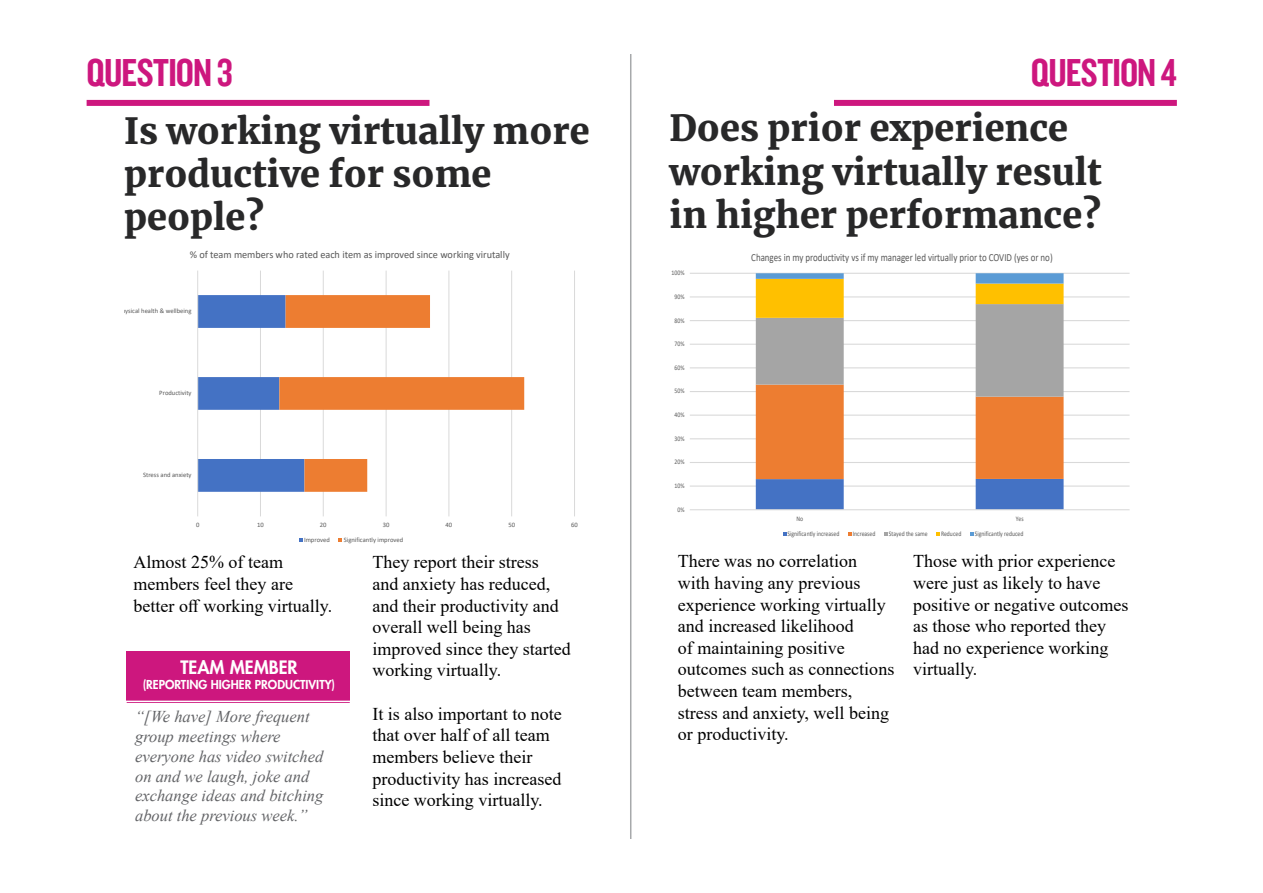
<style>
.page{position:relative;width:1263px;height:893px;background:#fff}
.page>*{position:absolute;margin:0;border:0;box-sizing:border-box;transform-origin:0 0}
.question_header{font:40.5px "Knockout 49 Liteweight";letter-spacing:-.015em;color:#cd177e}
.Tip_header{font:900 36px/43.2px "Merriweather";color:#282829}
.t1{font:18px/21.6px "Times New Roman";color:#000}
.Crosshead_reverse{font:800 18px "Futura LT Pro";color:#fff}
.Introductory_quote{font:italic 16.5px/19.8px "Times New Roman";color:#636467}
.Crosshead_reverse-2{font:800 12px "Futura LT Pro";color:#fff}
.t2{font:10.8px "Calibri";color:#595959;scale:.83 1}
.t3{font:10.5px "Calibri";color:#595959}
.t4{font:6.9px "Calibri";color:#595959;scale:.83 1}
.t5{font:6.75px "Calibri";color:#595959}
</style>
<div class="page">
<hr style="left:260px;top:271px;width:1px;height:245px;background:#d9d9d9">
<hr style="left:323px;top:271px;width:1px;height:245px;background:#d9d9d9">
<hr style="left:386px;top:271px;width:1px;height:245px;background:#d9d9d9">
<hr style="left:449px;top:271px;width:1px;height:245px;background:#d9d9d9">
<hr style="left:511px;top:271px;width:1px;height:245px;background:#d9d9d9">
<hr style="left:574px;top:271px;width:1px;height:245px;background:#d9d9d9">
<svg style="left:198px;top:295px;width:81px;height:197px"></svg>
<svg style="left:279px;top:295px;width:245px;height:197px"></svg>
<hr style="left:197px;top:271px;width:1px;height:245px;background:#d9d9d9">
<svg style="left:299px;top:538px;width:4px;height:4px"></svg>
<svg style="left:339px;top:538px;width:3px;height:4px"></svg>
<div style="left:126px;top:651px;width:224px;height:51px;background:#cd177e"></div>
<div style="left:125px;top:701px;width:226px;height:139px;border:2px solid #fff"></div>
<div style="left:87px;top:100px;width:342px;height:6px;background:#cd177e"></div>
<div style="left:834px;top:100px;width:343px;height:6px;background:#cd177e"></div>
<hr style="left:630px;top:54px;width:1px;height:785px;background:#a7a9ab">
<hr style="left:690px;top:486px;width:439px;height:1px;background:#d9d9d9">
<hr style="left:690px;top:462px;width:439px;height:1px;background:#d9d9d9">
<hr style="left:690px;top:439px;width:439px;height:1px;background:#d9d9d9">
<hr style="left:690px;top:415px;width:439px;height:1px;background:#d9d9d9">
<hr style="left:690px;top:391px;width:439px;height:1px;background:#d9d9d9">
<hr style="left:690px;top:368px;width:439px;height:1px;background:#d9d9d9">
<hr style="left:690px;top:344px;width:439px;height:1px;background:#d9d9d9">
<hr style="left:690px;top:320px;width:439px;height:1px;background:#d9d9d9">
<hr style="left:690px;top:297px;width:439px;height:1px;background:#d9d9d9">
<hr style="left:690px;top:273px;width:439px;height:1px;background:#d9d9d9">
<svg style="left:756px;top:273px;width:307px;height:236px"></svg>
<hr style="left:690px;top:509px;width:439px;height:1px;background:#d9d9d9">
<svg style="left:783px;top:532px;width:3px;height:4px"></svg>
<svg style="left:848px;top:532px;width:3px;height:4px"></svg>
<svg style="left:884px;top:532px;width:3px;height:4px"></svg>
<svg style="left:936px;top:532px;width:4px;height:4px"></svg>
<svg style="left:970px;top:532px;width:3px;height:4px"></svg>
<p class="question_header" style="left:87px;top:47px;width:148px">QUESTION 3</p>
<p class="question_header" style="left:1031px;top:47px;width:148px">QUESTION 4</p>
<p class="Tip_header" style="left:124px;top:108px;width:467px">Is working virtually more productive for some people?</p>
<p class="Tip_header" style="left:669px;top:106px;width:434px">Does prior experience working virtually result in higher performance?</p>
<p class="t3" style="left:190px;top:248px;width:321px">% of team members who rated each item as improved since working virutally</p>
<p class="t5" style="left:118px;top:306px;width:75px">Physical health &amp; wellbeing</p>
<p class="t5" style="left:159px;top:388px;width:34px">Productivity</p>
<p class="t5" style="left:143px;top:470px;width:50px">Stress and anxiety</p>
<p class="t5" style="left:196px;top:520px;width:5px">0</p>
<p class="t5" style="left:257px;top:520px;width:8px">10</p>
<p class="t5" style="left:320px;top:520px;width:8px">20</p>
<p class="t5" style="left:383px;top:520px;width:8px">30</p>
<p class="t5" style="left:446px;top:520px;width:8px">40</p>
<p class="t5" style="left:508px;top:520px;width:8px">50</p>
<p class="t5" style="left:571px;top:520px;width:8px">60</p>
<p class="t5" style="left:304px;top:535px;width:27px">Improved</p>
<p class="t5" style="left:344px;top:535px;width:61px">Significantly improved</p>
<p class="t4" style="left:672px;top:268px;width:17px">100%</p>
<p class="t4" style="left:674px;top:292px;width:13px">90%</p>
<p class="t4" style="left:674px;top:315px;width:13px">80%</p>
<p class="t4" style="left:674px;top:339px;width:13px">70%</p>
<p class="t4" style="left:674px;top:363px;width:13px">60%</p>
<p class="t4" style="left:674px;top:386px;width:13px">50%</p>
<p class="t4" style="left:674px;top:410px;width:13px">40%</p>
<p class="t4" style="left:674px;top:434px;width:13px">30%</p>
<p class="t4" style="left:674px;top:457px;width:13px">20%</p>
<p class="t4" style="left:674px;top:481px;width:13px">10%</p>
<p class="t4" style="left:677px;top:505px;width:10px">0%</p>
<p class="t2" style="left:751px;top:250px;width:365px">Changes in my productivity vs if my manager led virtually prior to COVID (yes or no)</p>
<p class="t4" style="left:796px;top:514px;width:10px">No</p>
<p class="t4" style="left:1016px;top:514px;width:11px">Yes</p>
<p class="t4" style="left:787px;top:529px;width:64px">Significantly increased</p>
<p class="t4" style="left:853px;top:529px;width:29px">Increased</p>
<p class="t4" style="left:889px;top:529px;width:48px">Stayed the same</p>
<p class="t4" style="left:941px;top:529px;width:26px">Reduced</p>
<p class="t4" style="left:975px;top:529px;width:60px">Significantly reduced</p>
<p class="t1" style="left:678px;top:550px;width:218px">There was no correlation<br>with having any previous experience working virtually and increased likelihood<br>of maintaining positive outcomes such as connections between team members, stress and anxiety, well being or productivity.</p>
<p class="t1" style="left:913px;top:550px;width:217px">Those with prior experience were just as likely to have positive or negative outcomes as those who reported they had no experience working</p>
<p class="t1" style="left:134px;top:551px;width:200px">Almost 25% of team members feel they are better off working virtually.</p>
<p class="t1" style="left:372px;top:551px;width:200px">They report their stress<br>and anxiety has reduced, and their productivity and overall well being has improved since they started working virtually.</p>
<p class="t1" style="left:372px;top:702px;width:191px">It is also important to note that over half of all team members believe their productivity has increased since working virtually.</p>
<p class="Crosshead_reverse" style="left:180px;top:654px;width:118px">TEAM MEMBER</p>
<p class="t1" style="left:913px;top:658px;width:66px">virtually.</p>
<p class="Crosshead_reverse-2" style="left:143px;top:675px;width:194px">(REPORTING HIGHER PRODUCTIVITY)</p>
<p class="Introductory_quote" style="left:135px;top:706px;width:190px">“[We have] More frequent group meetings where everyone has video switched on and we laugh, joke and exchange ideas and bitching about the previous week.”</p>
</div>
